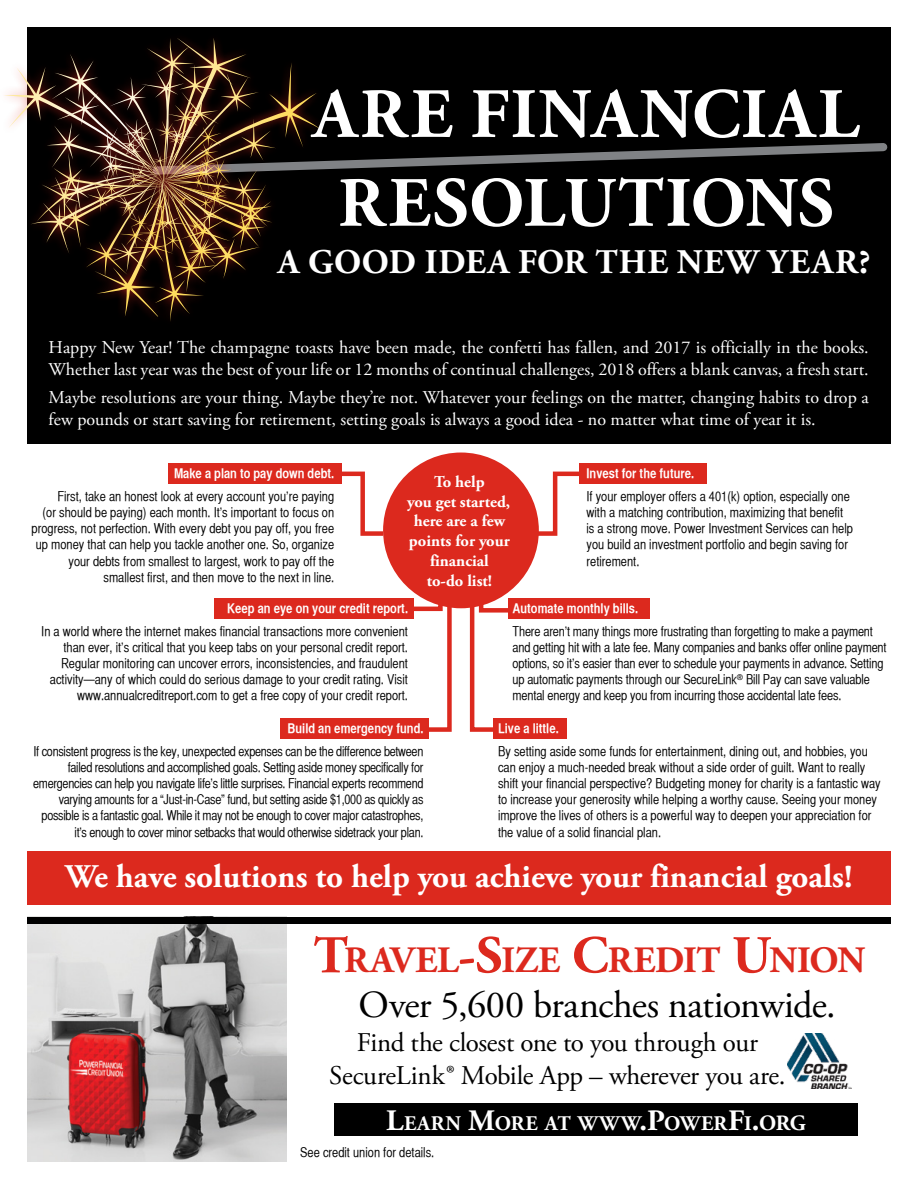
<style>
.page{position:relative;width:918px;height:1188px;background:#fff}
.page>*{position:absolute;margin:0;border:0;box-sizing:border-box;transform-origin:0 0}
.t1{font:700 70.5px/88.8px "Adobe Garamond Pro";letter-spacing:.02em;color:#fff;text-align:center}
.t2{font:38.25px "Adobe Garamond Pro";letter-spacing:-.015em;color:#000}
.t3{font:700 37.2px "Adobe Garamond Pro";color:#dc291e}
.t4{font:700 34.5px "Adobe Garamond Pro";letter-spacing:.03em;color:#fff}
.t5{font:700 33px "Adobe Garamond Pro";color:#fff}
.t6{font:27px/32.4px "Adobe Garamond Pro";letter-spacing:-.02em;color:#000;text-align:center}
.t7{font:700 20.7px "Adobe Garamond Pro";letter-spacing:.01em;color:#fff}
.t8{font:18px/21.6px "Adobe Garamond Pro";color:#fff}
.t9{font:700 16.5px/19.8px "Adobe Garamond Pro";color:#fff;text-align:center}
.t10{font:13.5px/16.2px "Helvetica CY Plain";color:#000}
.t11{font:13.5px/16.2px "Helvetica CY Plain";letter-spacing:-.02em;color:#000;text-align:right}
.t12{font:13.5px "Helvetica CY Bold";color:#fff}
.s1{font-size:53.1px}
.s2{font-size:29.7px}
.s3{font-size:21.75px}
</style>
<div class="page">
<img style="left:27px;top:924px;width:260px;height:237px">
<svg style="left:342px;top:471px;width:46px;height:65px"></svg>
<svg style="left:530px;top:471px;width:49px;height:65px"></svg>
<div style="left:579px;top:464px;width:127px;height:20px;background:#dc291e"></div>
<div style="left:168px;top:464px;width:174px;height:20px;background:#dc291e"></div>
<div style="left:494px;top:719px;width:73px;height:20px;background:#dc291e"></div>
<div style="left:27px;top:27px;width:864px;height:417px;background:#000"></div>
<div style="left:27px;top:917px;width:864px;height:7px;background:#000"></div>
<div style="left:27px;top:851px;width:864px;height:54px;background:#dc291e"></div>
<div style="left:0;top:31px;width:327px;height:297px;background:#dc291e;opacity:.75"></div>
<svg style="left:3px;top:38px;width:885px;height:284px"></svg>
<div style="left:334px;top:1103px;width:524px;height:33px;background:#000"></div>
<img style="left:788px;top:1034px;width:64px;height:55px">
<svg style="left:404px;top:584px;width:48px;height:150px"></svg>
<svg style="left:469px;top:584px;width:49px;height:150px"></svg>
<div style="left:214px;top:599px;width:199px;height:20px;background:#dc291e"></div>
<div style="left:509px;top:599px;width:141px;height:20px;background:#dc291e"></div>
<div style="left:280px;top:719px;width:148px;height:20px;background:#dc291e"></div>
<div style="left:383px;top:453px;width:156px;height:155px;background:#dc291e;border-radius:50%"></div>
<h1 class="t1" style="left:313px;top:71px;width:548px">ARE FINANCIAL<br>RESOLUTIONS</h1>
<h3 class="t4" style="left:278px;top:242px;width:594px">A GOOD IDEA FOR THE NEW YEAR?</h3>
<h3 class="t8" style="left:49px;top:338px;width:822px">Happy New Year! The champagne toasts have been made, the confetti has fallen, and 2017 is officially in the books.<br>Whether last year was the best of your life or 12 months of continual challenges, 2018 offers a blank canvas, a fresh start.</h3>
<h3 class="t8" style="left:49px;top:387px;width:822px">Maybe resolutions are your thing. Maybe they’re not. Whatever your feelings on the matter, changing habits to drop a few pounds or start saving for retirement, setting goals is always a good idea - no matter what time of year it is.</h3>
<p class="t12" style="left:174px;top:465px;width:162px">Make a plan to pay down debt.</p>
<p class="t10" style="left:32px;top:488px;width:304px;text-align:right">First, take an honest look at every account you’re paying<br>(or should be paying) each month. It’s important to focus on progress, not perfection. With every debt you pay off, you free up money that can help you tackle another one. So, organize your debts from smallest to largest, work to pay off the smallest first, and then move to the next in line.</p>
<p class="t9" style="left:407px;top:472px;width:104px">To help<br>you get started, here are a few points for your financial<br>to-do list!</p>
<p class="t12" style="left:587px;top:465px;width:109px">Invest for the future.</p>
<p class="t10" style="left:587px;top:488px;width:268px">If your employer offers a 401(k) option, especially one with a matching contribution, maximizing that benefit is a strong move. Power Investment Services can help you build an investment portfolio and begin saving for retirement.</p>
<p class="t12" style="left:227px;top:600px;width:182px">Keep an eye on your credit report.</p>
<p class="t10" style="left:41px;top:623px;width:368px;text-align:right">In a world where the internet makes financial transactions more convenient than ever, it’s critical that you keep tabs on your personal credit report.<br>Regular monitoring can uncover errors, inconsistencies, and fraudulent activity—any of which could do serious damage to your credit rating. Visit www.annualcreditreport.com to get a free copy of your credit report.</p>
<p class="t12" style="left:288px;top:720px;width:137px">Build an emergency fund.</p>
<p class="t11" style="left:33px;top:743px;width:392px">If consistent progress is the key, unexpected expenses can be the difference between failed resolutions and accomplished goals. Setting aside money specifically for emergencies can help you navigate life’s little surprises. Financial experts recommend varying amounts for a “Just-in-Case” fund, but setting aside $1,000 as quickly as possible is a fantastic goal. While it may not be enough to cover major catastrophes, it’s enough to cover minor setbacks that would otherwise sidetrack your plan.</p>
<p class="t12" style="left:513px;top:600px;width:127px">Automate monthly bills.</p>
<p class="t10" style="left:513px;top:623px;width:376px">There aren’t many things more frustrating than forgetting to make a payment and getting hit with a late fee. Many companies and banks offer online payment options, so it’s easier than ever to schedule your payments in advance. Setting up automatic payments through our SecureLink<sup>®</sup> Bill Pay can save valuable mental energy and keep you from incurring those accidental late fees.</p>
<p class="t12" style="left:498px;top:720px;width:62px">Live a little.</p>
<p class="t10" style="left:498px;top:743px;width:384px">By setting aside some funds for entertainment, dining out, and hobbies, you can enjoy a much-needed break without a side order of guilt. Want to really shift your financial perspective? Budgeting money for charity is a fantastic way to increase your generosity while helping a worthy cause. Seeing your money improve the lives of others is a powerful way to deepen your appreciation for the value of a solid financial plan.</p>
<h3 class="t5" style="left:66px;top:857px;width:788px">We have solutions to help you achieve your financial goals!</h3>
<h3 class="t3" style="left:314px;top:939px;width:553px"><span class="s1">T</span>RAVEL<span class="s1">-S</span>IZE <span class="s1">C</span>REDIT <span class="s1">U</span>NION</h3>
<h2 class="t2" style="left:358px;top:982px;width:479px">Over 5,600 branches nationwide.</h2>
<h3 class="t6" style="left:329px;top:1027px;width:458px">Find the closest one to you through our<br>SecureLink® Mobile App – wherever you are.</h3>
<h3 class="t7" style="left:386px;top:1111px;width:215px"><span class="s2">L</span>EARN <span class="s2">M</span>ORE AT WWW</h3>
<h3 class="t7" style="left:639px;top:1111px;width:168px"><span class="s2">.P</span>OWER<span class="s2">F</span>I<span class="s2">.</span><span class="s3">ORG</span></h3>
<p class="t10" style="left:300px;top:1145px;width:136px">See credit union for details.</p>
</div>
